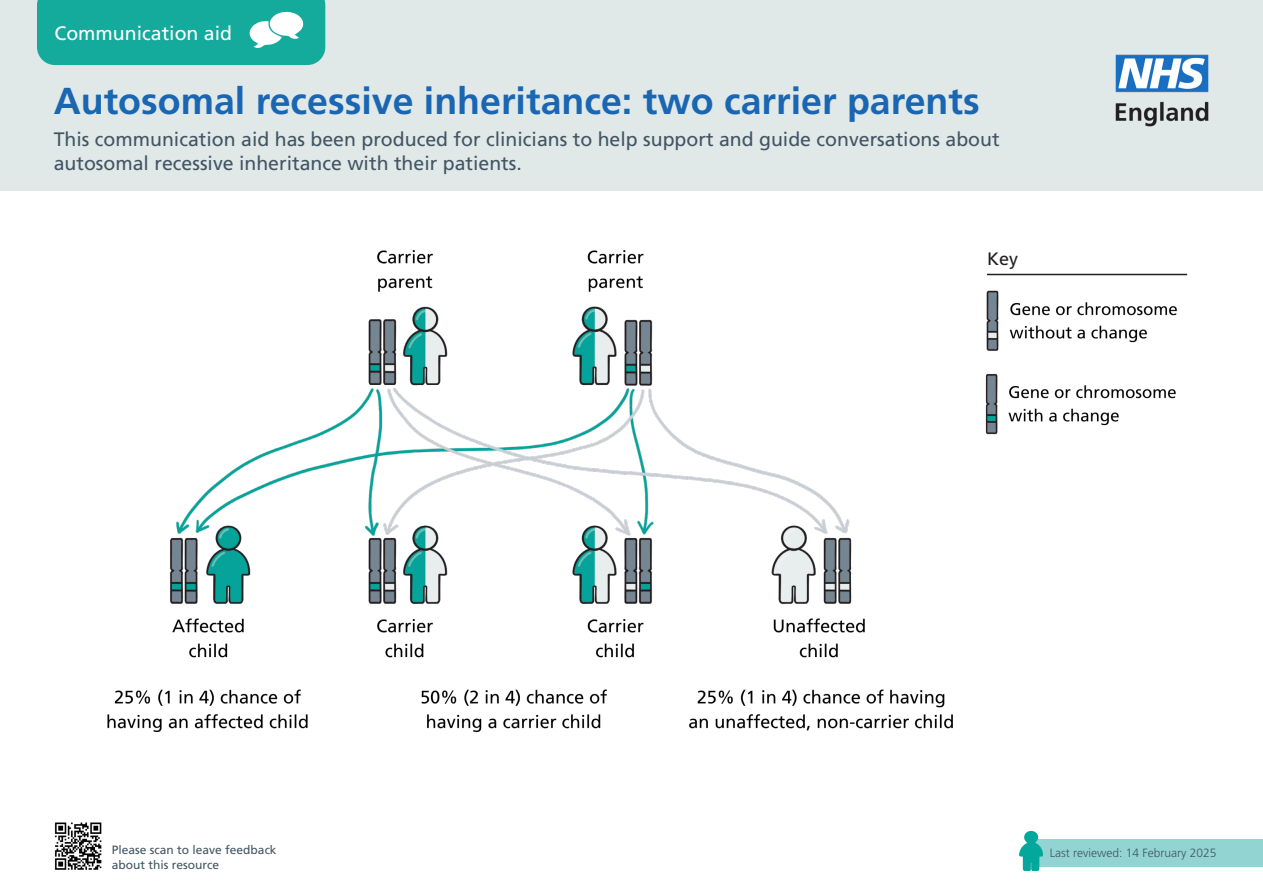
<style>
.page{position:relative;width:1263px;height:893px;background:#fff}
.page>*{position:absolute;margin:0;border:0;box-sizing:border-box;transform-origin:0 0}
.Main_heading{font:700 37.5px "Frutiger LT Pro";color:#1a66b2}
.t1{font:19.5px/23.4px "Frutiger LT Pro";color:#425563}
.t2{font:19.5px "Frutiger LT Pro";color:#fff}
.t3{font:18px "Frutiger LT Pro";color:#231f20}
.Body{font:12px/14.4px "Frutiger LT Pro";color:#425563}
.t4{font:300 12px "Frutiger LT Pro";color:#425563}
</style>
<div class="page">
<div style="left:0;top:0;width:1263px;height:191px;background:#e0e8e8"></div>
<img style="left:1115px;top:54px;width:94px;height:73px">
<svg style="left:37px;top:0;width:288px;height:65px"></svg>
<div style="left:1028px;top:839px;width:235px;height:28px;background:#92d4d1"></div>
<svg style="left:1019px;top:830px;width:24px;height:41px"></svg>
<img style="left:107px;top:250px;width:846px;height:482px">
<img style="left:986px;top:290px;width:191px;height:61px">
<hr style="left:987px;top:274px;width:200px;height:1px;background:#231f20">
<img style="left:985px;top:373px;width:191px;height:62px">
<img style="left:54px;top:822px;width:48px;height:48px">
<p class="t2" style="left:54px;top:22px;width:179px">Communication aid</p>
<p class="Main_heading" style="left:54px;top:79px;width:927px">Autosomal recessive inheritance: two carrier parents</p>
<p class="t1" style="left:54px;top:128px;width:947px">This communication aid has been produced for clinicians to help support and guide conversations about autosomal recessive inheritance with their patients.</p>
<p class="t3" style="left:987px;top:248px;width:33px">Key</p>
<p class="Body" style="left:112px;top:843px;width:166px">Please scan to leave feedback about this resource</p>
<p class="t4" style="left:1050px;top:846px;width:168px">Last reviewed: 14 February 2025</p>
</div>
